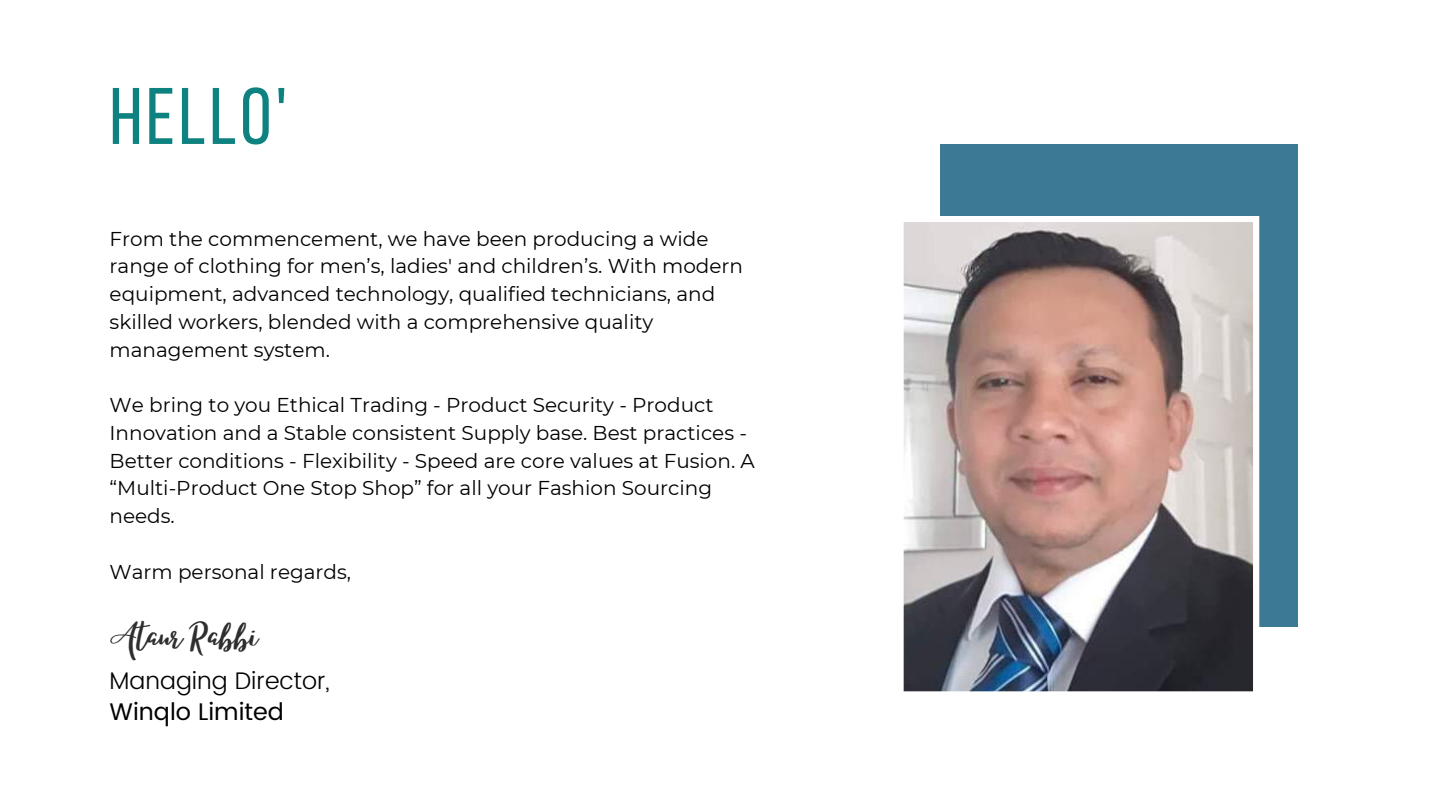
<style>
.page{position:relative;width:1440px;height:810px;background:#fff}
.page>*{position:absolute;margin:0;border:0;box-sizing:border-box;transform-origin:0 0}
.t1{font:80px "Bebas Neue";letter-spacing:.05em;color:#0e8281}
.t2{font:44px "Lucky Dip Caitlin";color:#2e2e2e}
.t3{font:300 24px "Poppins";color:#000}
.t4{font:24px "Poppins";color:#000}
.t5{font:20px/27.8px "Montserrat";color:#000}
</style>
<div class="page">
<div style="left:941px;top:145px;width:357px;height:482px;background:#3b7994"></div>
<img style="left:903px;top:216px;width:356px;height:476px">
<h1 class="t1" style="left:110px;top:84px;width:179px">Hello'</h1>
<p class="t5" style="left:110px;top:224px;width:635px">From the commencement, we have been producing a wide range of clothing for men’s, ladies' and children’s. With modern equipment, advanced technology, qualified technicians, and skilled workers, blended with a comprehensive quality management system.</p>
<p class="t5" style="left:110px;top:391px;width:647px">We bring to you Ethical Trading - Product Security - Product Innovation and a Stable consistent Supply base. Best practices - Better conditions - Flexibility - Speed are core values at Fusion. A “Multi-Product One Stop Shop” for all your Fashion Sourcing needs.</p>
<p class="t5" style="left:110px;top:557px;width:243px">Warm personal regards,</p>
<h2 class="t2" style="left:110px;top:612px;width:150px">Ataur Rabbi</h2>
<p class="t3" style="left:110px;top:666px;width:222px">Managing Director,</p>
<p class="t4" style="left:110px;top:698px;width:176px">Winqlo Limited</p>
</div>
